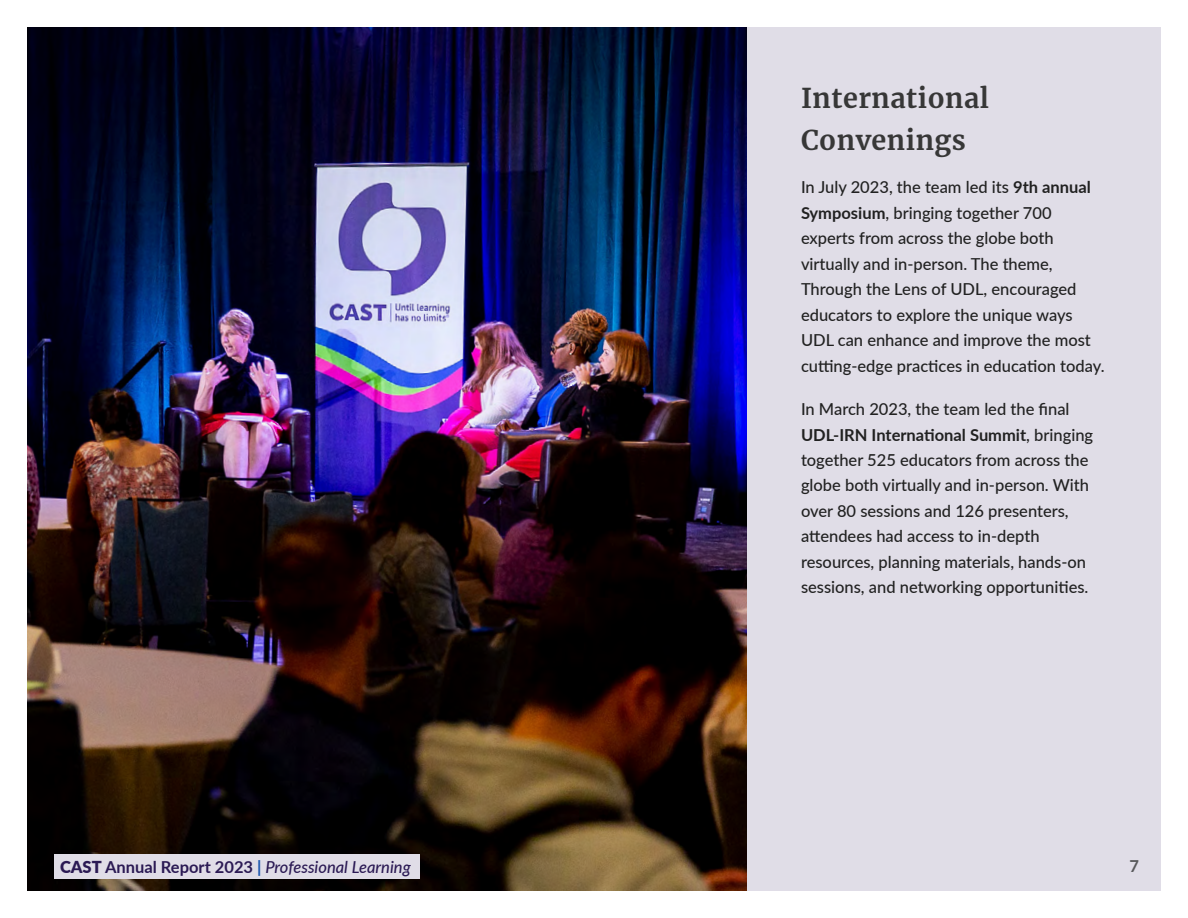
<style>
.page{position:relative;width:1188px;height:918px;background:#fff}
.page>*{position:absolute;margin:0;border:0;box-sizing:border-box;transform-origin:0 0}
.t1{font:700 27px/42px "Merriweather";letter-spacing:.02em;color:#373737}
.t2{font:500 16.5px/25.5px "Lato";color:#212121}
.t3{font:italic 500 16.5px "Lato";color:#2b1a54}
.t4{font:700 16.5px "Lato";color:#58595b}
.s1{font-weight:700}
.s2{font-weight:900;font-style:normal}
.s3{font-weight:700;font-style:normal}
.s4{font-weight:800;font-style:normal;color:#1f59b0}
</style>
<div class="page">
<div style="left:27px;top:27px;width:1134px;height:864px;background:#e0dde7"></div>
<img style="left:27px;top:27px;width:720px;height:864px">
<div style="left:54px;top:855px;width:366px;height:24px;background:#e0dde7"></div>
<h3 class="t1" style="left:801px;top:76px;width:190px">International<br>Convenings</h3>
<p class="t2" style="left:801px;top:174px;width:305px">In July 2023, the team led its <span class="s1">9th annual Symposium</span>, bringing together 700 experts from across the globe both virtually and in-person. The theme, Through the Lens of UDL, encouraged educators to explore the unique ways UDL can enhance and improve the most cutting-edge practices in education today.</p>
<p class="t2" style="left:801px;top:396px;width:294px">In March 2023, the team led the final <span class="s1">UDL-IRN International Summit</span>, bringing together 525 educators from across the globe both virtually and in-person. With over 80 sessions and 126 presenters, attendees had access to in-depth resources, planning materials, hands-on sessions, and networking opportunities.</p>
<p class="t3" style="left:60px;top:855px;width:352px"><span class="s2">CAST</span> <span class="s3">Annual Report 2023</span> <span class="s4">|</span> Professional Learning</p>
<p class="t4" style="left:1130px;top:854px;width:11px">7</p>
</div>
